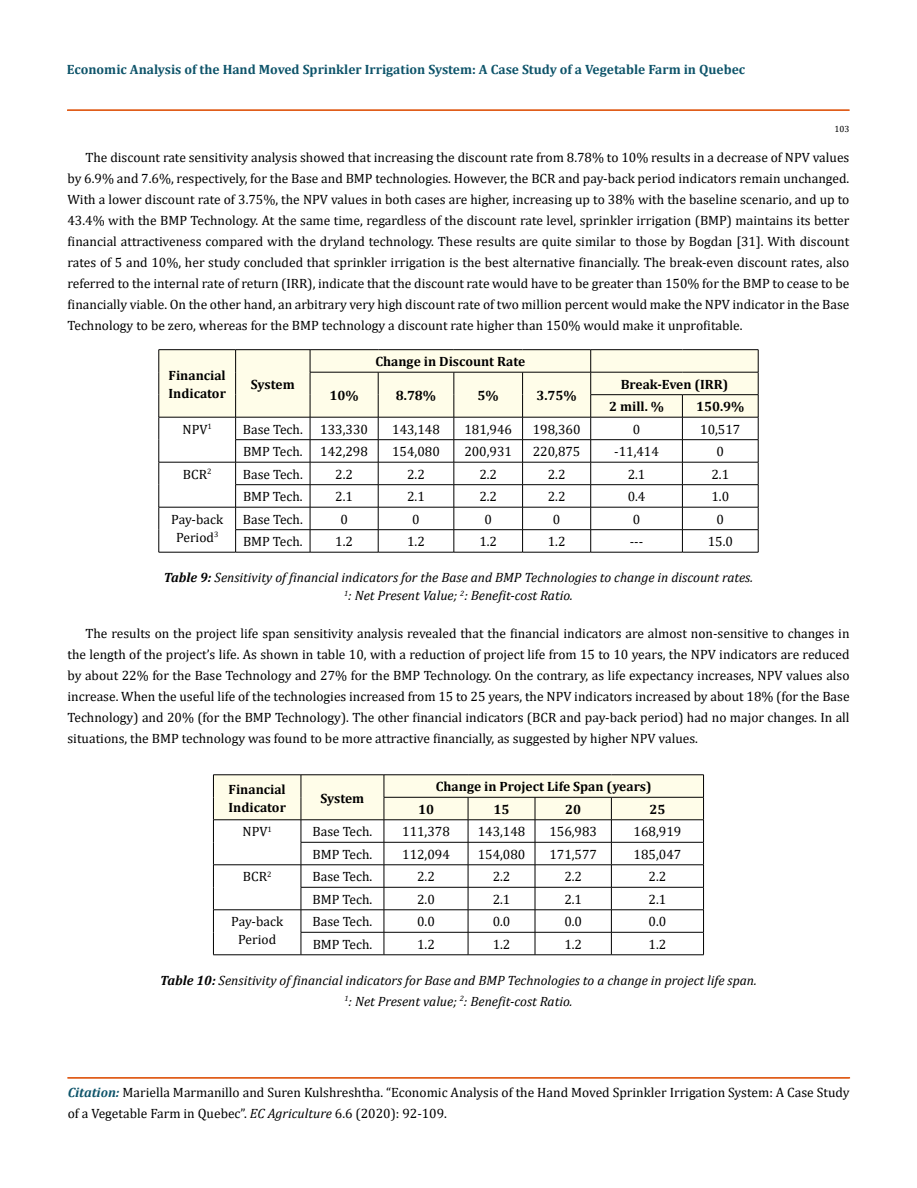
<style>
.page{position:relative;width:917px;height:1188px;background:#fff}
.page>*{position:absolute;margin:0;border:0;box-sizing:border-box;transform-origin:0 0}
.t1{font:13.5px/21px "Cambria";color:#000;text-align:justify}
.t2{font:italic 13.5px/18px "Cambria";color:#000;text-align:center}
.t3{font:700 13.5px/18px "Cambria";color:#000}
.t4{font:700 13.5px "Cambria";color:#0e546a}
.t5{font:9px "Cambria";color:#000}
.s1{font-weight:700}
.s2{font-weight:700;font-style:italic;color:#0e546a}
.s3{font-style:italic}
</style>
<div class="page">
<div style="left:67px;top:1078px;width:782px;height:1px;border:1px solid #e05d1a"></div>
<div style="left:67px;top:110px;width:782px;height:1px;border:1px solid #e05d1a"></div>
<hr style="left:159px;top:349px;width:77px;height:1px;background:#000">
<hr style="left:236px;top:349px;width:74px;height:1px;background:#000">
<hr style="left:310px;top:349px;width:68px;height:1px;background:#000">
<hr style="left:378px;top:349px;width:76px;height:1px;background:#000">
<hr style="left:454px;top:349px;width:68px;height:1px;background:#000">
<hr style="left:522px;top:349px;width:68px;height:1px;background:#000">
<hr style="left:590px;top:349px;width:92px;height:1px;background:#000">
<hr style="left:682px;top:349px;width:76px;height:1px;background:#000">
<svg style="left:158px;top:350px;width:601px;height:202px"></svg>
<hr style="left:159px;top:552px;width:77px;height:1px;background:#000">
<hr style="left:236px;top:552px;width:74px;height:1px;background:#000">
<hr style="left:310px;top:552px;width:68px;height:1px;background:#000">
<hr style="left:378px;top:552px;width:76px;height:1px;background:#000">
<hr style="left:454px;top:552px;width:68px;height:1px;background:#000">
<hr style="left:522px;top:552px;width:68px;height:1px;background:#000">
<hr style="left:590px;top:552px;width:92px;height:1px;background:#000">
<hr style="left:682px;top:552px;width:76px;height:1px;background:#000">
<svg style="left:213px;top:775px;width:491px;height:180px"></svg>
<hr style="left:213px;top:955px;width:88px;height:1px;background:#000">
<hr style="left:301px;top:955px;width:83px;height:1px;background:#000">
<hr style="left:384px;top:955px;width:84px;height:1px;background:#000">
<hr style="left:468px;top:955px;width:67px;height:1px;background:#000">
<hr style="left:535px;top:955px;width:76px;height:1px;background:#000">
<hr style="left:611px;top:955px;width:92px;height:1px;background:#000">
<p class="t4" style="left:67px;top:59px;width:680px">Economic Analysis of the Hand Moved Sprinkler Irrigation System: A Case Study of a Vegetable Farm in Quebec</p>
<p class="t5" style="left:834px;top:123px;width:16px">103</p>
<p class="t1" style="left:67px;top:147px;width:783px;text-indent:18px">The discount rate sensitivity analysis showed that increasing the discount rate from 8.78% to 10% results in a decrease of NPV values by 6.9% and 7.6%, respectively, for the Base and BMP technologies. However, the BCR and pay-back period indicators remain unchanged.<br>With a lower discount rate of 3.75%, the NPV values in both cases are higher, increasing up to 38% with the baseline scenario, and up to 43.4% with the BMP Technology. At the same time, regardless of the discount rate level, sprinkler irrigation (BMP) maintains its better financial attractiveness compared with the dryland technology. These results are quite similar to those by Bogdan [31]. With discount rates of 5 and 10%, her study concluded that sprinkler irrigation is the best alternative financially. The break-even discount rates, also referred to the internal rate of return (IRR), indicate that the discount rate would have to be greater than 150% for the BMP to cease to be financially viable. On the other hand, an arbitrary very high discount rate of two million percent would make the NPV indicator in the Base Technology to be zero, whereas for the BMP technology a discount rate higher than 150% would make it unprofitable.</p>
<p class="t3" style="left:168px;top:366px;width:59px">Financial<br>Indicator</p>
<p class="t3" style="left:251px;top:375px;width:45px">System</p>
<p class="t3" style="left:375px;top:352px;width:151px">Change in Discount Rate</p>
<p class="t3" style="left:329px;top:386px;width:31px">10%</p>
<p class="t3" style="left:396px;top:386px;width:42px">8.78%</p>
<p class="t3" style="left:477px;top:386px;width:23px">5%</p>
<p class="t3" style="left:536px;top:386px;width:42px">3.75%</p>
<p class="t3" style="left:609px;top:372px;width:121px;line-height:22.5px;text-indent:12px">Break-Even (IRR)<br>2 mill. %</p>
<p class="t3" style="left:696px;top:397px;width:50px">150.9%</p>
<p class="t1" style="left:182px;top:419px;width:31px">NPV<sup>1</sup></p>
<p class="t1" style="left:243px;top:419px;width:61px">Base Tech.</p>
<p class="t1" style="left:320px;top:419px;width:49px">133,330</p>
<p class="t1" style="left:392px;top:419px;width:49px">143,148</p>
<p class="t1" style="left:464px;top:419px;width:49px">181,946</p>
<p class="t1" style="left:533px;top:419px;width:49px">198,360</p>
<p class="t1" style="left:632px;top:419px;width:9px">0</p>
<p class="t1" style="left:700px;top:419px;width:42px">10,517</p>
<p class="t1" style="left:243px;top:441px;width:61px">BMP Tech.</p>
<p class="t1" style="left:320px;top:441px;width:49px">142,298</p>
<p class="t1" style="left:392px;top:441px;width:49px">154,080</p>
<p class="t1" style="left:464px;top:441px;width:49px">200,931</p>
<p class="t1" style="left:533px;top:441px;width:49px">220,875</p>
<p class="t1" style="left:614px;top:441px;width:46px">-11,414</p>
<p class="t1" style="left:716px;top:441px;width:9px">0</p>
<p class="t1" style="left:183px;top:464px;width:30px">BCR<sup>2</sup></p>
<p class="t1" style="left:243px;top:464px;width:61px">Base Tech.</p>
<p class="t1" style="left:335px;top:464px;width:19px">2.2</p>
<p class="t1" style="left:407px;top:464px;width:19px">2.2</p>
<p class="t1" style="left:479px;top:464px;width:19px">2.2</p>
<p class="t1" style="left:547px;top:464px;width:19px">2.2</p>
<p class="t1" style="left:627px;top:464px;width:19px">2.1</p>
<p class="t1" style="left:711px;top:464px;width:19px">2.1</p>
<p class="t1" style="left:243px;top:486px;width:61px">BMP Tech.</p>
<p class="t1" style="left:335px;top:486px;width:19px">2.1</p>
<p class="t1" style="left:407px;top:486px;width:19px">2.1</p>
<p class="t1" style="left:479px;top:486px;width:19px">2.2</p>
<p class="t1" style="left:547px;top:486px;width:19px">2.2</p>
<p class="t1" style="left:627px;top:486px;width:19px">0.4</p>
<p class="t1" style="left:711px;top:486px;width:19px">1.0</p>
<p class="t1" style="left:171px;top:510px;width:53px;line-height:18px;text-align:center">Pay-back<br>Period<sup>3</sup></p>
<p class="t1" style="left:243px;top:509px;width:61px">Base Tech.</p>
<p class="t1" style="left:340px;top:509px;width:9px">0</p>
<p class="t1" style="left:412px;top:509px;width:9px">0</p>
<p class="t1" style="left:484px;top:509px;width:9px">0</p>
<p class="t1" style="left:553px;top:509px;width:9px">0</p>
<p class="t1" style="left:632px;top:509px;width:9px">0</p>
<p class="t1" style="left:716px;top:509px;width:9px">0</p>
<p class="t1" style="left:243px;top:531px;width:61px">BMP Tech.</p>
<p class="t1" style="left:335px;top:531px;width:19px">1.2</p>
<p class="t1" style="left:407px;top:531px;width:19px">1.2</p>
<p class="t1" style="left:479px;top:531px;width:19px">1.2</p>
<p class="t1" style="left:547px;top:531px;width:19px">1.2</p>
<p class="t1" style="left:630px;top:531px;width:15px">---</p>
<p class="t1" style="left:707px;top:531px;width:27px">15.0</p>
<p class="t2" style="left:164px;top:568px;width:590px"><span class="s1">Table 9:</span> Sensitivity of financial indicators for the Base and BMP Technologies to change in discount rates.<br><sup>1</sup>: Net Present Value; <sup>2</sup>: Benefit-cost Ratio.</p>
<p class="t1" style="left:67px;top:623px;width:783px;text-indent:18px">The results on the project life span sensitivity analysis revealed that the financial indicators are almost non-sensitive to changes in the length of the project’s life. As shown in table 10, with a reduction of project life from 15 to 10 years, the NPV indicators are reduced by about 22% for the Base Technology and 27% for the BMP Technology. On the contrary, as life expectancy increases, NPV values also increase. When the useful life of the technologies increased from 15 to 25 years, the NPV indicators increased by about 18% (for the Base Technology) and 20% (for the BMP Technology). The other financial indicators (BCR and pay-back period) had no major changes. In all situations, the BMP technology was found to be more attractive financially, as suggested by higher NPV values.</p>
<p class="t3" style="left:228px;top:779px;width:59px">Financial<br>Indicator</p>
<p class="t3" style="left:320px;top:788px;width:45px">System</p>
<p class="t3" style="left:436px;top:777px;width:217px">Change in Project Life Span (years)</p>
<p class="t3" style="left:418px;top:800px;width:17px">10</p>
<p class="t3" style="left:493px;top:800px;width:17px">15</p>
<p class="t3" style="left:565px;top:800px;width:17px">20</p>
<p class="t3" style="left:649px;top:800px;width:17px">25</p>
<p class="t1" style="left:242px;top:821px;width:31px">NPV<sup>1</sup></p>
<p class="t1" style="left:312px;top:821px;width:61px">Base Tech.</p>
<p class="t1" style="left:402px;top:821px;width:49px">111,378</p>
<p class="t1" style="left:477px;top:821px;width:49px">143,148</p>
<p class="t1" style="left:549px;top:821px;width:49px">156,983</p>
<p class="t1" style="left:633px;top:821px;width:49px">168,919</p>
<p class="t1" style="left:312px;top:844px;width:61px">BMP Tech.</p>
<p class="t1" style="left:402px;top:844px;width:49px">112,094</p>
<p class="t1" style="left:477px;top:844px;width:49px">154,080</p>
<p class="t1" style="left:549px;top:844px;width:49px">171,577</p>
<p class="t1" style="left:633px;top:844px;width:49px">185,047</p>
<p class="t1" style="left:243px;top:866px;width:30px">BCR<sup>2</sup></p>
<p class="t1" style="left:312px;top:866px;width:61px">Base Tech.</p>
<p class="t1" style="left:417px;top:866px;width:19px">2.2</p>
<p class="t1" style="left:492px;top:866px;width:19px">2.2</p>
<p class="t1" style="left:564px;top:866px;width:19px">2.2</p>
<p class="t1" style="left:648px;top:866px;width:19px">2.2</p>
<p class="t1" style="left:312px;top:889px;width:61px">BMP Tech.</p>
<p class="t1" style="left:417px;top:889px;width:19px">2.0</p>
<p class="t1" style="left:492px;top:889px;width:19px">2.1</p>
<p class="t1" style="left:564px;top:889px;width:19px">2.1</p>
<p class="t1" style="left:648px;top:889px;width:19px">2.1</p>
<p class="t1" style="left:231px;top:913px;width:53px;line-height:18px;text-align:center">Pay-back<br>Period</p>
<p class="t1" style="left:312px;top:911px;width:61px">Base Tech.</p>
<p class="t1" style="left:417px;top:911px;width:19px">0.0</p>
<p class="t1" style="left:492px;top:911px;width:19px">0.0</p>
<p class="t1" style="left:564px;top:911px;width:19px">0.0</p>
<p class="t1" style="left:648px;top:911px;width:19px">0.0</p>
<p class="t1" style="left:313px;top:934px;width:61px">BMP Tech.</p>
<p class="t1" style="left:417px;top:934px;width:19px">1.2</p>
<p class="t1" style="left:492px;top:934px;width:19px">1.2</p>
<p class="t1" style="left:564px;top:934px;width:19px">1.2</p>
<p class="t1" style="left:648px;top:934px;width:19px">1.2</p>
<p class="t2" style="left:160px;top:969px;width:598px;line-height:21px"><span class="s1">Table 10:</span> Sensitivity of financial indicators for Base and BMP Technologies to a change in project life span.<br><sup>1</sup>: Net Present value; <sup>2</sup>: Benefit-cost Ratio.</p>
<p class="t1" style="left:68px;top:1082px;width:783px"><span class="s2">Citation:</span> Mariella Marmanillo and Suren Kulshreshtha. “Economic Analysis of the Hand Moved Sprinkler Irrigation System: A Case Study of a Vegetable Farm in Quebec”. <span class="s3">EC Agriculture</span> 6.6 (2020): 92-109.</p>
</div>
